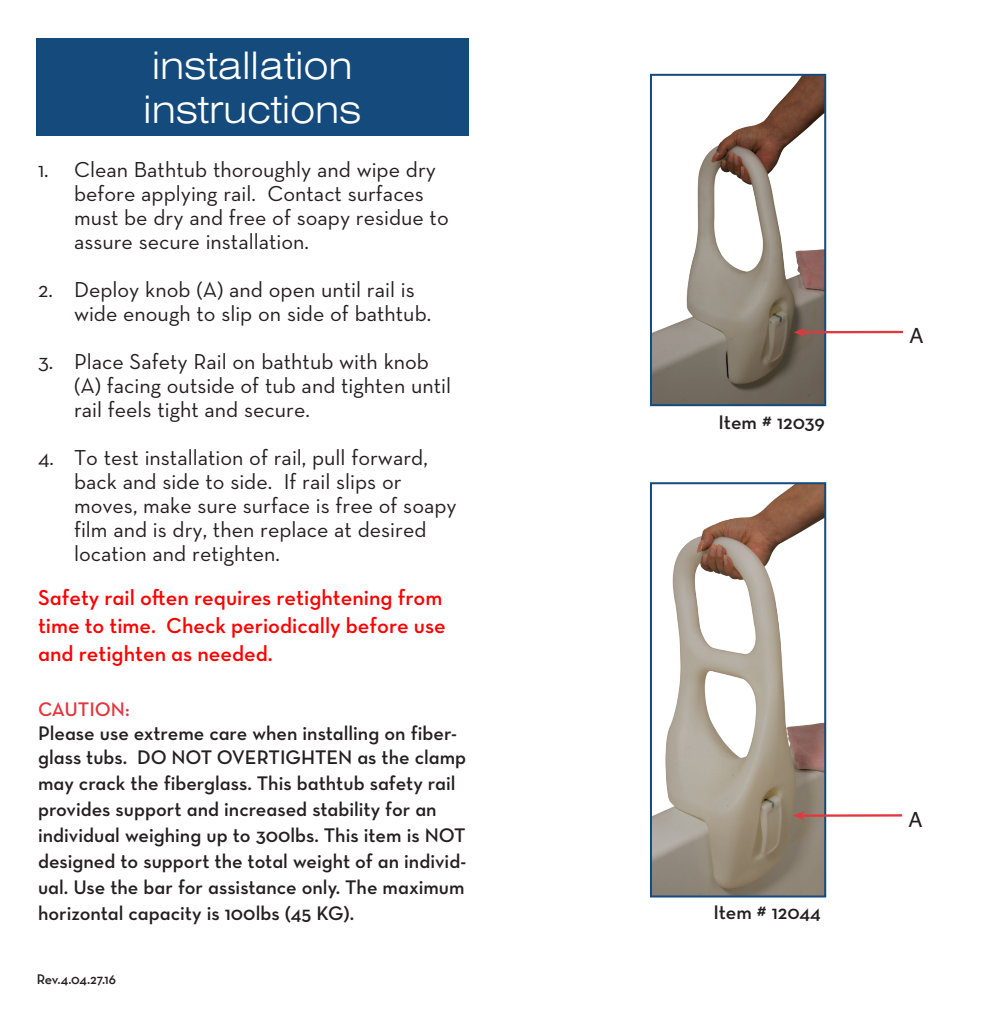
<style>
.page{position:relative;width:1008px;height:1009px;background:#fff}
.page>*{position:absolute;margin:0;border:0;box-sizing:border-box;transform-origin:0 0}
.t1{font:300 expanded 38px "Swiss 721 BT";color:#fff}
.t2{font:22px/24px "Neutraface Text";color:#231f20}
.t3{font:22px/28px "Neutraface Text Demi Alt";color:#f00}
.t4{font:21px "Helvetica";color:#231f20}
.t5{font:20px/26px "Neutraface Text Demi Alt";color:#231f20}
.t6{font:20px "Neutraface Text Demi Alt";color:#e1373d}
.Copy_of_Normal{font:14px "Neutraface Text TT Demi Alt";letter-spacing:-.015em;color:#231f20}
</style>
<div class="page">
<div style="left:36px;top:38px;width:432px;height:97px;background:#144a7c"></div>
<img style="left:653px;top:77px;width:170px;height:326px">
<div style="left:650px;top:74px;width:176px;height:332px;border:2px solid #144a7c"></div>
<img style="left:653px;top:485px;width:170px;height:409px">
<div style="left:650px;top:482px;width:176px;height:415px;border:2px solid #144a7c"></div>
<hr style="left:800px;top:813px;width:102px;height:3px;background:#e1373d">
<svg style="left:792px;top:810px;width:13px;height:9px"></svg>
<hr style="left:801px;top:330px;width:101px;height:3px;background:#e1373d">
<svg style="left:793px;top:327px;width:13px;height:9px"></svg>
<p class="t1" style="left:152px;top:43px;width:202px">installation</p>
<p class="t1" style="left:143px;top:87px;width:219px">instructions</p>
<p class="t2" style="left:74px;top:157px;width:376px;text-indent:-36px">1. Clean Bathtub thoroughly and wipe dry before applying rail. Contact surfaces must be dry and free of soapy residue to assure secure installation.</p>
<p class="t2" style="left:74px;top:277px;width:358px;text-indent:-36px">2. Deploy knob (A) and open until rail is wide enough to slip on side of bathtub.</p>
<p class="t2" style="left:74px;top:349px;width:378px;text-indent:-36px">3. Place Safety Rail on bathtub with knob (A) facing outside of tub and tighten until rail feels tight and secure.</p>
<p class="t2" style="left:74px;top:445px;width:384px;text-indent:-36px">4. To test installation of rail, pull forward, back and side to side. If rail slips or moves, make sure surface is free of soapy film and is dry, then replace at desired location and retighten.</p>
<p class="t3" style="left:38px;top:583px;width:409px">Safety rail often requires retightening from time to time. Check periodically before use and retighten as needed.</p>
<p class="t6" style="left:38px;top:696px;width:93px">CAUTION:</p>
<p class="t5" style="left:38px;top:720px;width:430px;line-height:24px">Please use extreme care when installing on fiber&shy;glass tubs. DO NOT OVERTIGHTEN as the clamp</p>
<p class="t5" style="left:38px;top:770px;width:430px">may crack the fiberglass. This bathtub safety rail provides support and increased stability for an individual weighing up to 300lbs. This item is NOT designed to support the total weight of an individ&shy;ual. Use the bar for assistance only. The maximum horizontal capacity is 100lbs (45 KG).</p>
<p class="Copy_of_Normal" style="left:37px;top:969px;width:81px">Rev.4.04.27.16</p>
<p class="t5" style="left:718px;top:409px;width:108px">Item # 12039</p>
<p class="t4" style="left:909px;top:319px;width:15px">A</p>
<p class="t5" style="left:713px;top:899px;width:109px">Item # 12044</p>
<p class="t4" style="left:908px;top:802px;width:15px">A</p>
</div>
